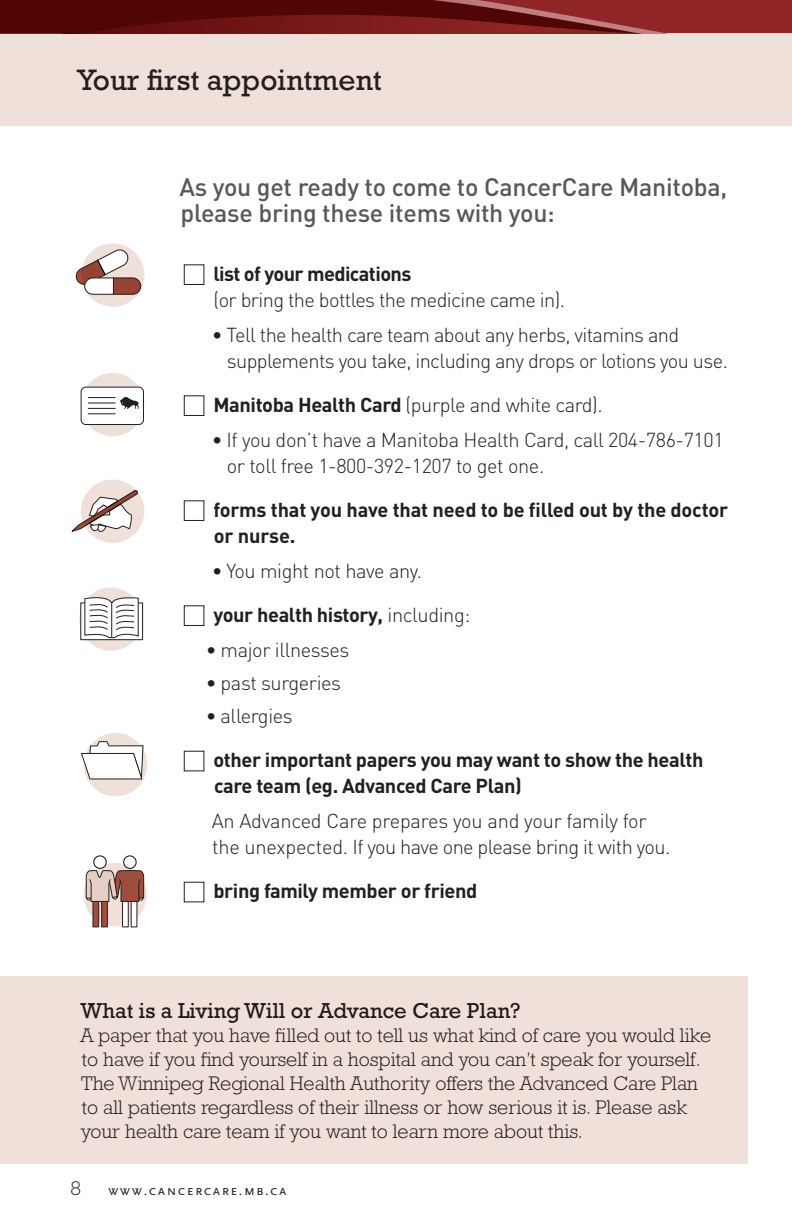
<style>
.page{position:relative;width:792px;height:1224px;background:#fff}
.page>*{position:absolute;margin:0;border:0;box-sizing:border-box;transform-origin:0 0}
.S_Page_Titles{font:30px "Rockwell Std";color:#231f20}
.Header_1{font:500 25px/26px "DIN";letter-spacing:-.01em;color:#57585a}
.t1{font:22px "Rockwell Std";color:#231f20}
.body_copy{font:300 20px/26px "DIN";letter-spacing:-.03em;color:#231f20}
.t2{font:300 20px/24px "Rockwell Std";color:#231f20}
.body_copy-2{font:700 20px/26px "DIN";letter-spacing:-.02em;color:#231f20}
.t3{font:14.4px "Scala Sans Caps";letter-spacing:.1em;color:#231f20}
.s1{font-weight:700}
.s2{font-weight:300}
</style>
<div class="page">
<div style="left:0;top:33px;width:792px;height:93px;background:#efe0d9"></div>
<svg style="left:0;top:0;width:792px;height:33px;background:#701718"></svg>
<div style="left:84px;top:733px;width:63px;height:63px;background:#efe0d9;border-radius:50%"></div>
<svg style="left:81px;top:741px;width:63px;height:42px"></svg>
<div style="left:81px;top:243px;width:63px;height:64px;background:#efe0d9;border-radius:50%"></div>
<svg style="left:75px;top:249px;width:67px;height:46px"></svg>
<div style="left:79px;top:588px;width:64px;height:63px;background:#efe0d9;border-radius:50%"></div>
<div style="left:81px;top:603px;width:62px;height:37px;background:#fff"></div>
<div style="left:80px;top:602px;width:63px;height:38px;border:1px solid #231f20"></div>
<svg style="left:84px;top:597px;width:55px;height:42px"></svg>
<div style="left:0;top:976px;width:747px;height:188px;background:#efe0d9"></div>
<div style="left:184px;top:264px;width:20px;height:21px;border:1px solid #231f20"></div>
<div style="left:184px;top:395px;width:20px;height:21px;border:1px solid #231f20"></div>
<div style="left:184px;top:500px;width:20px;height:21px;border:1px solid #231f20"></div>
<div style="left:184px;top:605px;width:20px;height:21px;border:1px solid #231f20"></div>
<div style="left:184px;top:751px;width:20px;height:20px;border:1px solid #231f20"></div>
<div style="left:184px;top:882px;width:20px;height:20px;border:1px solid #231f20"></div>
<div style="left:81px;top:373px;width:63px;height:63px;background:#efe0d9;border-radius:50%"></div>
<div style="left:81px;top:387px;width:62px;height:38px;background:#fff;border-radius:5px"></div>
<div style="left:81px;top:387px;width:63px;height:38px;border:1px solid #231f20;border-radius:5px"></div>
<svg style="left:88px;top:397px;width:51px;height:17px"></svg>
<div style="left:81px;top:480px;width:63px;height:63px;background:#efe0d9;border-radius:50%"></div>
<svg style="left:71px;top:490px;width:68px;height:43px"></svg>
<div style="left:123px;top:855px;width:14px;height:14px;border:1px solid #231f20;border-radius:50%"></div>
<svg style="left:85px;top:863px;width:60px;height:65px"></svg>
<div style="left:94px;top:856px;width:12px;height:12px;background:#fff;border-radius:50%"></div>
<div style="left:93px;top:855px;width:14px;height:14px;border:1px solid #231f20;border-radius:50%"></div>
<p class="S_Page_Titles" style="left:77px;top:62px;width:306px">Your first appointment</p>
<p class="Header_1" style="left:180px;top:173px;width:549px">As you get ready to come to CancerCare Manitoba, please bring these items with you:</p>
<p class="body_copy" style="left:213px;top:261px;width:353px"><span class="s1">list of your medications<br></span>(or bring the bottles the medicine came in).</p>
<p class="body_copy" style="left:227px;top:322px;width:503px;text-indent:-15px">• Tell the health care team about any herbs, vitamins and supplements you take, including any drops or lotions you use.</p>
<p class="body_copy" style="left:213px;top:392px;width:391px"><span class="s1">Manitoba Health Card</span> (purple and white card).</p>
<p class="body_copy" style="left:227px;top:427px;width:498px;text-indent:-15px">• If you don’t have a Manitoba Health Card, call 204-786-7101 or toll free 1-800-392-1207 to get one.</p>
<p class="body_copy-2" style="left:213px;top:496px;width:516px">forms that you have that need to be filled out by the doctor or nurse.</p>
<p class="body_copy" style="left:212px;top:558px;width:212px">• You might not have any.</p>
<p class="body_copy-2" style="left:213px;top:601px;width:258px">your health history, <span class="s2">including:</span></p>
<p class="body_copy" style="left:206px;top:637px;width:145px">• major illnesses</p>
<p class="body_copy" style="left:206px;top:670px;width:137px">• past surgeries</p>
<p class="body_copy" style="left:206px;top:703px;width:89px">• allergies</p>
<p class="body_copy-2" style="left:213px;top:746px;width:492px">other important papers you may want to show the health care team (eg. Advanced Care Plan)</p>
<p class="body_copy" style="left:212px;top:808px;width:460px">An Advanced Care prepares you and your family for the unexpected. If you have one please bring it with you.</p>
<p class="body_copy-2" style="left:213px;top:877px;width:265px">bring family member or friend</p>
<p class="t1" style="left:81px;top:998px;width:442px">What is a Living Will or Advance Care Plan?</p>
<p class="t2" style="left:80px;top:1023px;width:632px">A paper that you have filled out to tell us what kind of care you would like to have if you find yourself in a hospital and you can’t speak for yourself.<br>The Winnipeg Regional Health Authority offers the Advanced Care Plan to all patients regardless of their illness or how serious it is. Please ask your health care team if you want to learn more about this.</p>
<p class="t2" style="left:70px;top:1176px;width:12px">8</p>
<p class="t3" style="left:108px;top:1182px;width:180px">www.cancercare.mb.ca</p>
</div>
